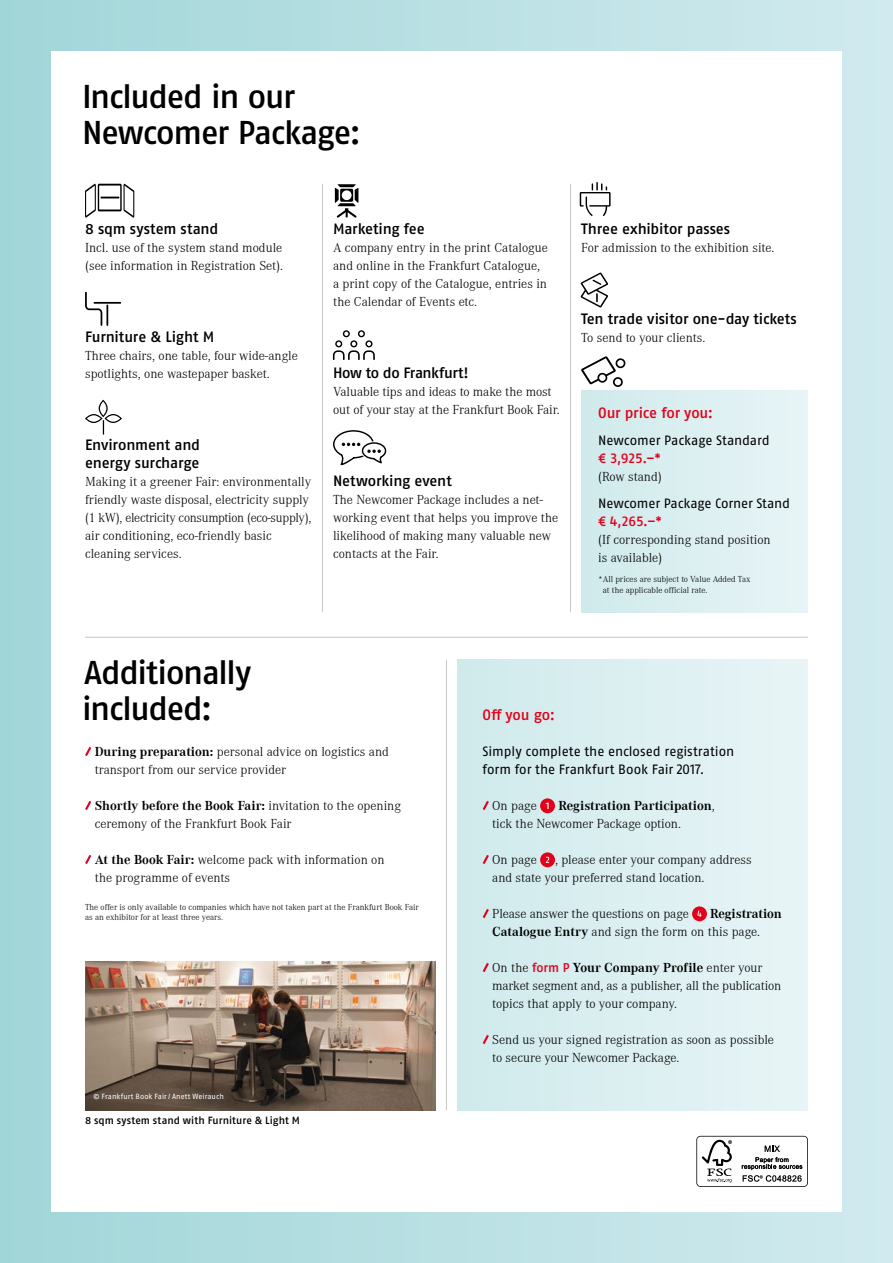
<style>
.page{position:relative;width:893px;height:1263px;background:#fff}
.page>*{position:absolute;margin:0;border:0;box-sizing:border-box;transform-origin:0 0}
.t1{font:500 33px/36px "Fago Pro";letter-spacing:-.04em;color:#000}
.t2{font:500 15px/18px "Fago Pro";letter-spacing:-.01em;color:#000}
.t3{font:500 15px "Fago Pro";letter-spacing:-.005em;color:#e2001a}
.t4{font:500 15px "Fago Pro";letter-spacing:-.03em;color:#000}
.t5{font:300 13.5px/18px "Corporate A";color:#000}
.t6{font:13.5px/18px "Fago Pro";letter-spacing:-.005em;color:#000}
.t7{font:700 13.5px/18px "Corporate A";letter-spacing:-.005em;color:#000}
.t8{font:500 13.5px "Fago Pro";letter-spacing:-.04em;color:#e2001a}
.t9{font:500 10.5px "Fago Pro";letter-spacing:.01em;color:#000}
.t10{font:300 9px/9.8px "Corporate A";color:#000}
.t11{font:7.5px "Fago Pro";letter-spacing:.01em;color:#fff}
.s1{font-weight:700}
.s2{font-weight:300}
.s3{font-family:"Fago Pro";font-weight:500;font-size:12.75px;color:#e2001a}
</style>
<div class="page">
<div style="left:0;top:0;width:893px;height:1263px;background:linear-gradient(to right,#a1d6d8,#d1eaef)"></div>
<div style="left:51px;top:51px;width:791px;height:1161px;background:#fff"></div>
<svg style="left:696px;top:1136px;width:112px;height:51px"></svg>
<svg style="left:333px;top:330px;width:42px;height:30px"></svg>
<svg style="left:580px;top:182px;width:31px;height:34px"></svg>
<svg style="left:581px;top:273px;width:27px;height:34px"></svg>
<svg style="left:85px;top:400px;width:37px;height:35px"></svg>
<hr style="left:94px;top:302px;width:27px;height:2px;background:#000">
<hr style="left:106px;top:305px;width:2px;height:21px;background:#000">
<svg style="left:85px;top:292px;width:17px;height:34px"></svg>
<div style="left:457px;top:660px;width:351px;height:450px;background:#dceff1"></div>
<svg style="left:483px;top:801px;width:6px;height:9px"></svg>
<div style="left:540px;top:798px;width:15px;height:15px;background:#e2001a;border-radius:50%"></div>
<svg style="left:546px;top:803px;width:3px;height:6px"></svg>
<svg style="left:483px;top:855px;width:6px;height:9px"></svg>
<div style="left:540px;top:852px;width:15px;height:15px;background:#e2001a;border-radius:50%"></div>
<svg style="left:546px;top:857px;width:3px;height:6px"></svg>
<svg style="left:483px;top:909px;width:6px;height:9px"></svg>
<div style="left:692px;top:906px;width:15px;height:15px;background:#e2001a;border-radius:50%"></div>
<svg style="left:697px;top:911px;width:5px;height:6px"></svg>
<svg style="left:483px;top:963px;width:6px;height:9px"></svg>
<svg style="left:483px;top:1035px;width:6px;height:9px"></svg>
<svg style="left:85px;top:747px;width:6px;height:9px"></svg>
<svg style="left:85px;top:801px;width:6px;height:9px"></svg>
<svg style="left:85px;top:855px;width:6px;height:9px"></svg>
<hr style="left:446px;top:660px;width:1px;height:450px;background:#c6c7c8">
<svg style="left:581px;top:356px;width:35px;height:28px"></svg>
<div style="left:616px;top:358px;width:9px;height:10px;border:2px solid #000;border-radius:50%"></div>
<div style="left:613px;top:377px;width:10px;height:10px;border:2px solid #000;border-radius:50%"></div>
<div style="left:598px;top:374px;width:8px;height:8px;background:#fff;border-radius:50%"></div>
<div style="left:597px;top:373px;width:10px;height:10px;border:2px solid #000;border-radius:50%"></div>
<div style="left:581px;top:391px;width:227px;height:221px;background:#dceff1"></div>
<img style="left:85px;top:961px;width:351px;height:149px">
<svg style="left:335px;top:184px;width:23px;height:34px"></svg>
<hr style="left:85px;top:637px;width:723px;height:1px;background:#c6c7c8">
<hr style="left:322px;top:184px;width:1px;height:428px;background:#c6c7c8">
<hr style="left:570px;top:184px;width:1px;height:428px;background:#c6c7c8">
<svg style="left:85px;top:184px;width:49px;height:34px"></svg>
<svg style="left:333px;top:430px;width:54px;height:36px"></svg>
<h1 class="t1" style="left:82px;top:78px;width:280px">Included in our<br>Newcomer Package:</h1>
<p class="t2" style="left:85px;top:220px;width:135px">8 sqm system stand</p>
<p class="t5" style="left:85px;top:239px;width:200px">Incl. use of the system stand module (see information in Registration Set).</p>
<p class="t2" style="left:85px;top:328px;width:131px">Furniture &amp; Light M</p>
<p class="t5" style="left:85px;top:347px;width:214px">Three chairs, one table, four wide-angle spotlights, one wastepaper basket.</p>
<p class="t2" style="left:85px;top:436px;width:117px">Environment and energy surcharge</p>
<p class="t5" style="left:85px;top:473px;width:228px">Making it a greener Fair: environmentally friendly waste disposal, electricity supply (1 kW), electricity consumption (eco-supply), air conditioning, eco-friendly basic cleaning services.</p>
<p class="t2" style="left:333px;top:220px;width:93px">Marketing fee</p>
<p class="t5" style="left:333px;top:239px;width:216px">A company entry in the print Catalogue and online in the Frankfurt Catalogue, a print copy of the Catalogue, entries in the Calendar of Events etc.</p>
<p class="t4" style="left:333px;top:364px;width:137px">How to do Frankfurt!</p>
<p class="t5" style="left:333px;top:383px;width:228px">Valuable tips and ideas to make the most out of your stay at the Frankfurt Book Fair.</p>
<p class="t2" style="left:333px;top:472px;width:120px">Networking event</p>
<p class="t5" style="left:333px;top:491px;width:227px">The Newcomer Package includes a net&shy;working event that helps you improve the likelihood of making many valuable new contacts at the Fair.</p>
<p class="t2" style="left:581px;top:220px;width:151px">Three exhibitor passes</p>
<p class="t5" style="left:581px;top:239px;width:195px">For admission to the exhibition site.</p>
<p class="t2" style="left:581px;top:310px;width:217px">Ten trade visitor one-day tickets</p>
<p class="t5" style="left:581px;top:329px;width:126px">To send to your clients.</p>
<p class="t3" style="left:598px;top:404px;width:116px">Our price for you:</p>
<p class="t6" style="left:598px;top:432px;width:173px">Newcomer Package Standard</p>
<p class="t8" style="left:598px;top:451px;width:64px">€ 3,925.–*</p>
<p class="t5" style="left:598px;top:468px;width:65px">(Row stand)</p>
<p class="t6" style="left:598px;top:495px;width:194px">Newcomer Package Corner Stand</p>
<p class="t8" style="left:598px;top:514px;width:65px">€ 4,265.–*</p>
<p class="t5" style="left:598px;top:531px;width:174px">(If corresponding stand position is available)</p>
<p class="t10" style="left:603px;top:574px;width:149px;line-height:10.8px;text-indent:-5px">*All prices are subject to Value Added Tax at the applicable official rate.</p>
<h1 class="t1" style="left:82px;top:654px;width:170px">Additionally included:</h1>
<p class="t5" style="left:95px;top:743px;width:296px"><span class="s1">During preparation:</span> personal advice on logistics and transport from our service provider</p>
<p class="t5" style="left:95px;top:797px;width:308px"><span class="s1">Shortly before the Book Fair:</span> invitation to the opening ceremony of the Frankfurt Book Fair</p>
<p class="t5" style="left:95px;top:851px;width:291px"><span class="s1">At the Book Fair:</span> welcome pack with information on the programme of events</p>
<p class="t10" style="left:85px;top:902px;width:335px">The offer is only available to companies which have not taken part at the Frankfurt Book Fair as an exhibitor for at least three years.</p>
<p class="t11" style="left:94px;top:1092px;width:132px">© Frankfurt Book Fair / Anett Weirauch</p>
<p class="t9" style="left:85px;top:1114px;width:216px">8 sqm system stand with Furniture &amp; Light M</p>
<p class="t3" style="left:483px;top:706px;width:74px">Off you go:</p>
<p class="t6" style="left:483px;top:742px;width:253px">Simply complete the enclosed registration form for the Frankfurt Book Fair 2017.</p>
<p class="t5" style="left:492px;top:797px;width:46px">On page</p>
<p class="t5" style="left:492px;top:797px;width:224px;text-indent:66px"><span class="s1">Registration Participation</span>, tick the Newcomer Package option.</p>
<p class="t5" style="left:492px;top:851px;width:46px">On page</p>
<p class="t5" style="left:492px;top:851px;width:261px;text-indent:63px">, please enter your company address and state your preferred stand location.</p>
<p class="t5" style="left:492px;top:905px;width:198px">Please answer the questions on page</p>
<p class="t7" style="left:492px;top:905px;width:291px;text-indent:218px">Registration<br>Catalogue Entry <span class="s2">and sign the form on this page.</span></p>
<p class="t5" style="left:492px;top:959px;width:291px">On the <span class="s3">form P</span> <span class="s1">Your Company Profile</span> enter your market segment and, as a publisher, all the publication topics that apply to your company.</p>
<p class="t5" style="left:492px;top:1031px;width:283px">Send us your signed registration as soon as possible to secure your Newcomer Package.</p>
</div>
